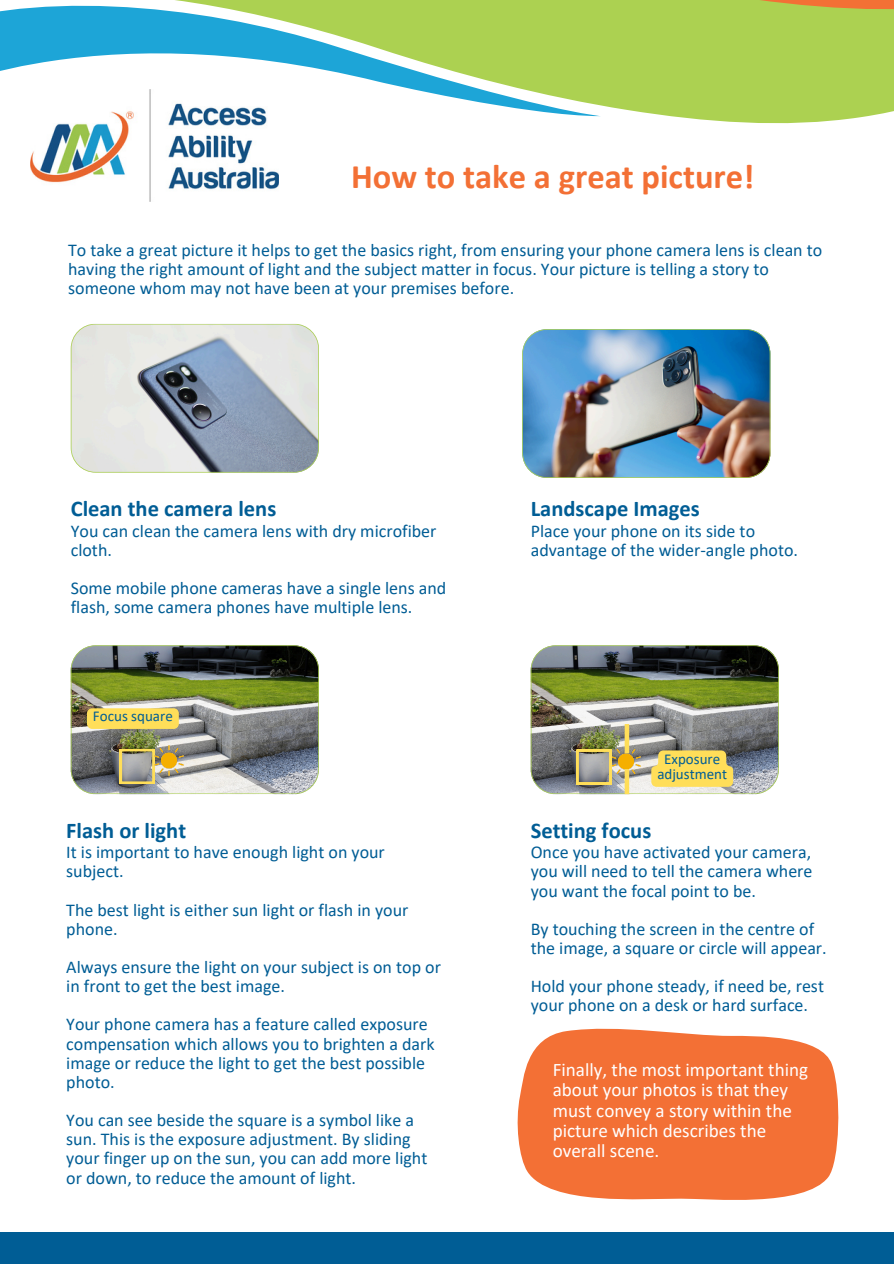
<style>
.page{position:relative;width:894px;height:1264px;background:#fff}
.page>*{position:absolute;margin:0;border:0;box-sizing:border-box;transform-origin:0 0}
.t1{font:700 34.5px "Calibri";color:#f37035}
.t2{font:700 22.5px "Calibri";color:#005d95}
.t3{font:19.2px/20.2px "Calibri";color:#fff}
.t4{font:18px/19.2px "Calibri";color:#005d95}
.t5{font:15px/15.8px "Calibri";color:#005d95;text-align:center}
</style>
<div class="page">
<img style="left:30px;top:129px;width:248px;height:73px">
<svg style="left:54px;top:15px;width:839px;height:114px;fill:#acd151"></svg>
<svg style="left:601px;top:0;width:292px;height:15px;background:#b9be4b"></svg>
<svg style="left:0;top:0;width:601px;height:116px"></svg>
<svg style="left:71px;top:324px;width:248px;height:148px;background:#bac1c7"></svg>
<img style="left:522px;top:329px;width:248px;height:149px">
<img style="left:71px;top:645px;width:248px;height:149px">
<img style="left:530px;top:645px;width:248px;height:149px">
<div style="left:624px;top:724px;width:5px;height:29px;background:#ffde59"></div>
<div style="left:624px;top:769px;width:5px;height:25px;background:#ffde59"></div>
<div style="left:0;top:1232px;width:893px;height:31px;background:#005d95"></div>
<svg style="left:517px;top:1028px;width:322px;height:172px;background:#f47e49"></svg>
<h1 class="t1" style="left:351px;top:162px;width:405px">How to take a great picture!</h1>
<p class="t4" style="left:68px;top:242px;width:755px">To take a great picture it helps to get the basics right, from ensuring your phone camera lens is clean to having the right amount of light and the subject matter in focus. Your picture is telling a story to someone whom may not have been at your premises before.</p>
<p class="t2" style="left:71px;top:499px;width:207px">Clean the camera lens</p>
<p class="t4" style="left:71px;top:522px;width:367px">You can clean the camera lens with dry microfiber cloth.</p>
<h2 class="t4" style="left:71px;top:580px;width:377px">Some mobile phone cameras have a single lens and flash, some camera phones have multiple lens.</h2>
<p class="t5" style="left:93px;top:709px;width:81px">Focus square</p>
<h2 class="t2" style="left:66px;top:821px;width:121px">Flash or light</h2>
<h2 class="t4" style="left:66px;top:844px;width:320px">It is important to have enough light on your subject.</h2>
<h2 class="t4" style="left:66px;top:901px;width:343px">The best light is either sun light or flash in your phone.</h2>
<h2 class="t4" style="left:66px;top:958px;width:376px">Always ensure the light on your subject is on top or in front to get the best image.</h2>
<h2 class="t4" style="left:66px;top:1016px;width:370px">Your phone camera has a feature called exposure compensation which allows you to brighten a dark image or reduce the light to get the best possible photo.</h2>
<h2 class="t4" style="left:66px;top:1111px;width:362px">You can see beside the square is a symbol like a sun. This is the exposure adjustment. By sliding your finger up on the sun, you can add more light or down, to reduce the amount of light.</h2>
<h2 class="t2" style="left:530px;top:499px;width:170px">Landscape Images</h2>
<h2 class="t4" style="left:530px;top:522px;width:269px">Place your phone on its side to advantage of the wider-angle photo.</h2>
<p class="t5" style="left:657px;top:752px;width:71px">Exposure adjustment</p>
<p class="t2" style="left:530px;top:821px;width:122px">Setting focus</p>
<p class="t4" style="left:530px;top:844px;width:283px;text-align:justify">Once you have activated your camera, you will need to tell the camera where you want the focal point to be.</p>
<p class="t4" style="left:530px;top:920px;width:297px">By touching the screen in the centre of the image, a square or circle will appear.</p>
<p class="t4" style="left:530px;top:978px;width:295px">Hold your phone steady, if need be, rest your phone on a desk or hard surface.</p>
<h2 class="t3" style="left:552px;top:1061px;width:257px">Finally, the most important thing about your photos is that they must convey a story within the picture which describes the overall scene.</h2>
</div>
